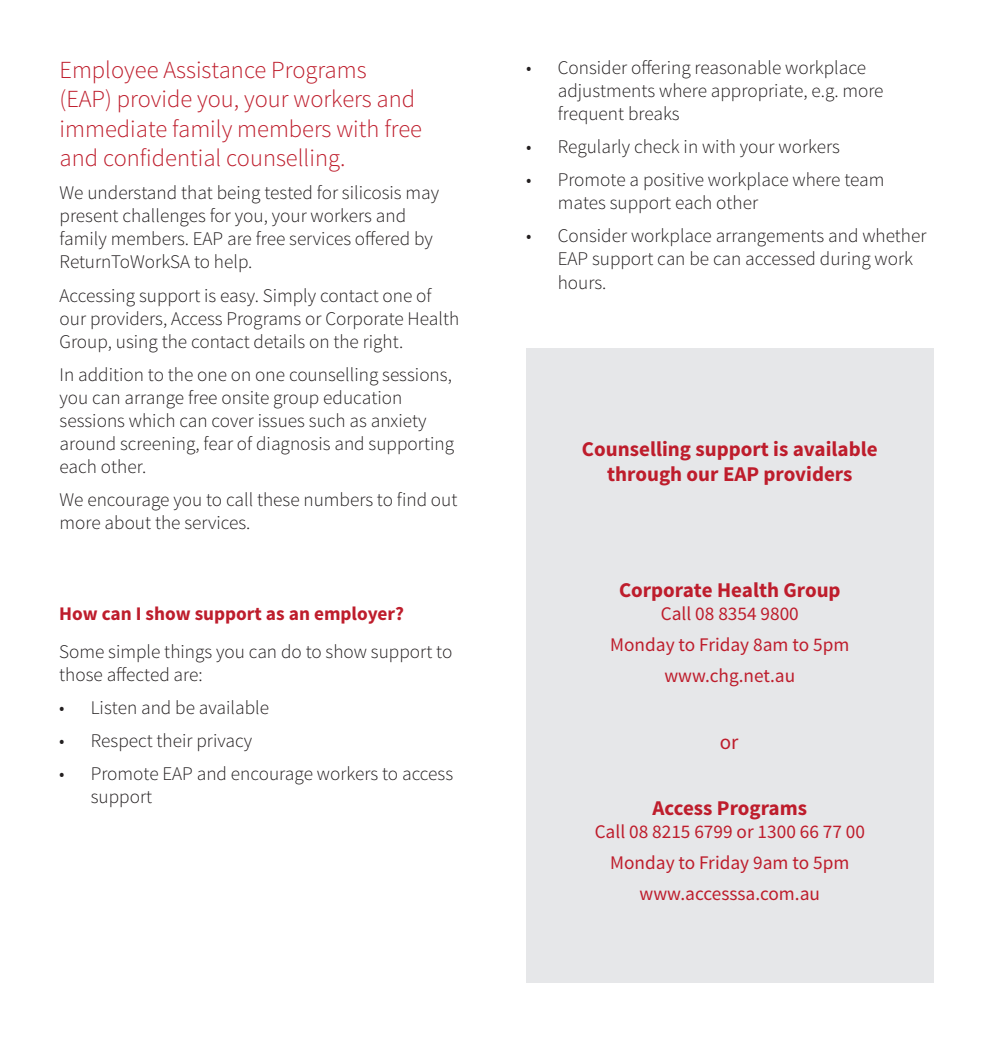
<style>
.page{position:relative;width:993px;height:1042px;background:#fff}
.page>*{position:absolute;margin:0;border:0;box-sizing:border-box;transform-origin:0 0}
.t1{font:300 24.5px/29.4px "Source Sans Pro";color:#be1d2c}
.t2{font:700 21px/25.2px "Source Sans Pro";color:#be1d2c;text-align:center}
.t3{font:21px "Source Sans Pro";color:#be1d2c}
.t4{font:300 19.25px/23.1px "Source Sans Pro";color:#231f20}
.t5{font:19.25px/30.8px "Source Sans Pro";color:#be1d2c;text-align:center}
.t6{font:700 19.25px "Source Sans Pro";color:#be1d2c}
</style>
<div class="page">
<div style="left:526px;top:348px;width:407px;height:634px;background:#e6e7e9"></div>
<p class="t1" style="left:60px;top:55px;width:364px">Employee Assistance Programs (EAP) provide you, your workers and immediate family members with free and confidential counselling.</p>
<p class="t4" style="left:60px;top:181px;width:381px">We understand that being tested for silicosis may present challenges for you, your workers and family members. EAP are free services offered by ReturnToWorkSA to help.</p>
<p class="t4" style="left:60px;top:284px;width:401px">Accessing support is easy. Simply contact one of our providers, Access Programs or Corporate Health<br>Group, using the contact details on the right.</p>
<p class="t4" style="left:60px;top:363px;width:396px">In addition to the one on one counselling sessions, you can arrange free onsite group education sessions which can cover issues such as anxiety around screening, fear of diagnosis and supporting each other.</p>
<p class="t4" style="left:60px;top:488px;width:399px">We encourage you to call these numbers to find out more about the services.</p>
<p class="t6" style="left:59px;top:601px;width:346px">How can I show support as an employer?</p>
<p class="t4" style="left:59px;top:640px;width:394px">Some simple things you can do to show support to those affected are:</p>
<p class="t4" style="left:59px;top:696px;width:211px">• Listen and be available</p>
<p class="t4" style="left:59px;top:729px;width:194px">• Respect their privacy</p>
<p class="t4" style="left:91px;top:762px;width:364px;text-indent:-31px">• Promote EAP and encourage workers to access support</p>
<p class="t4" style="left:557px;top:56px;width:327px;text-indent:-31px">• Consider offering reasonable workplace adjustments where appropriate, e.g. more frequent breaks</p>
<p class="t4" style="left:526px;top:135px;width:315px">• Regularly check in with your workers</p>
<p class="t4" style="left:557px;top:168px;width:328px;text-indent:-31px">• Promote a positive workplace where team mates support each other</p>
<p class="t4" style="left:557px;top:224px;width:370px;text-indent:-31px">• Consider workplace arrangements and whether<br>EAP support can be can accessed during work hours.</p>
<p class="t2" style="left:581px;top:437px;width:297px">Counselling support is available through our EAP providers</p>
<p class="t2" style="left:619px;top:578px;width:223px">Corporate Health Group</p>
<p class="t5" style="left:610px;top:599px;width:240px">Call 08 8354 9800<br>Monday to Friday 8am to 5pm www.chg.net.au</p>
<p class="t3" style="left:719px;top:729px;width:20px">or</p>
<p class="t2" style="left:652px;top:796px;width:156px">Access Programs</p>
<p class="t5" style="left:594px;top:817px;width:272px">Call 08 8215 6799 or 1300 66 77 00<br>Monday to Friday 9am to 5pm www.accesssa.com.au</p>
</div>
